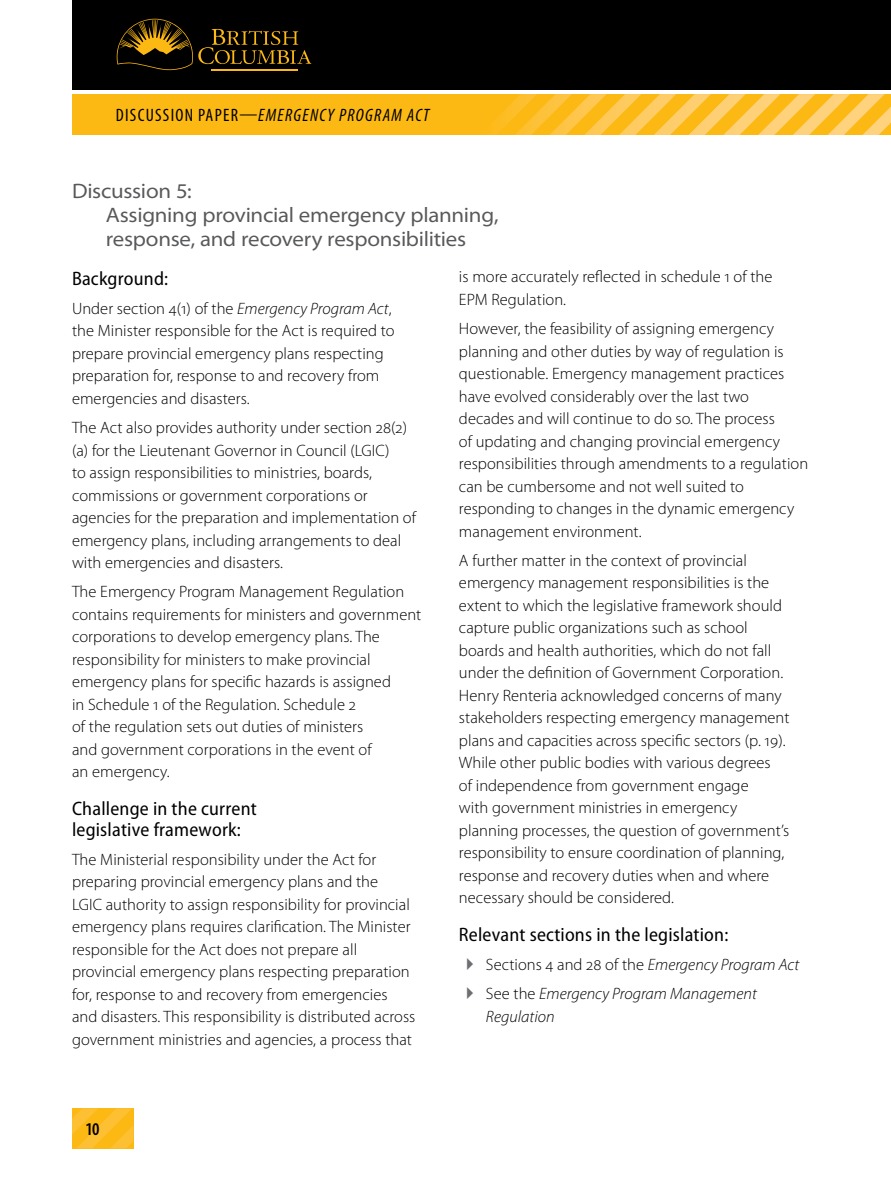
<style>
.page{position:relative;width:891px;height:1188px;background:#fff}
.page>*{position:absolute;margin:0;border:0;box-sizing:border-box;transform-origin:0 0}
.Head_-_C_-_Sub_Discu{font:semi-expanded 21px/24px "Myriad Pro";letter-spacing:-.015em;color:#58595b}
.Head_-_D{font:semi-condensed 19.5px/21px "Myriad Pro";letter-spacing:.01em;color:#000}
.t1{font:italic condensed 18px "Myriad Pro";letter-spacing:.07em;color:#000}
.t2{font:600 condensed 18px "Myriad Pro";color:#000}
.Body{font:300 16.5px/22.5px "Myriad Pro";letter-spacing:.005em;color:#000}
.t3{font:italic 300 16.5px/22.5px "Myriad Pro";letter-spacing:.005em;color:#000}
.s1{font-style:normal}
.s2{font-style:italic}
</style>
<div class="page">
<div style="left:72px;top:1108px;width:61px;height:41px;background:#fdbb1d"></div>
<svg style="left:72px;top:1109px;width:61px;height:39px"></svg>
<div style="left:72px;top:94px;width:819px;height:41px;background:#fdb913"></div>
<div style="left:72px;top:0;width:819px;height:90px;background:#000"></div>
<svg style="left:496px;top:94px;width:395px;height:41px"></svg>
<svg style="left:117px;top:19px;width:194px;height:52px"></svg>
<p class="t1" style="left:116px;top:104px;width:315px"><span class="s1">DISCUSSION PAPER—</span>EMERGENCY PROGRAM ACT</p>
<p class="Head_-_C_-_Sub_Discu" style="left:106px;top:179px;width:394px;text-indent:-34px">Discussion 5:<br>Assigning provincial emergency planning, response, and recovery responsibilities</p>
<p class="Body" style="left:459px;top:266px;width:315px">is more accurately reflected in schedule 1 of the<br>EPM Regulation.</p>
<p class="Body" style="left:459px;top:318px;width:351px">However, the feasibility of assigning emergency planning and other duties by way of regulation is questionable. Emergency management practices have evolved considerably over the last two decades and will continue to do so. The process<br>of updating and changing provincial emergency responsibilities through amendments to a regulation can be cumbersome and not well suited to responding to changes in the dynamic emergency management environment.</p>
<p class="Body" style="left:459px;top:549px;width:332px">A further matter in the context of provincial emergency management responsibilities is the extent to which the legislative framework should capture public organizations such as school boards and health authorities, which do not fall under the definition of Government Corporation.<br>Henry Renteria acknowledged concerns of many stakeholders respecting emergency management plans and capacities across specific sectors (p. 19).<br>While other public bodies with various degrees<br>of independence from government engage<br>with government ministries in emergency planning processes, the question of government’s responsibility to ensure coordination of planning, response and recovery duties when and where necessary should be considered.</p>
<p class="Head_-_D" style="left:459px;top:924px;width:271px">Relevant sections in the legislation:</p>
<p class="Body" style="left:486px;top:953px;width:315px">Sections 4 and 28 of the <span class="s2">Emergency Program Act</span></p>
<p class="t3" style="left:486px;top:983px;width:272px"><span class="s1">See the</span> Emergency Program Management<br>Regulation</p>
<p class="Head_-_D" style="left:72px;top:268px;width:98px">Background:</p>
<p class="Body" style="left:72px;top:297px;width:324px">Under section 4(1) of the <span class="s2">Emergency Program Act</span>, the Minister responsible for the Act is required to prepare provincial emergency plans respecting preparation for, response to and recovery from emergencies and disasters.</p>
<p class="Body" style="left:72px;top:417px;width:346px">The Act also provides authority under section 28(2) (a) for the Lieutenant Governor in Council (LGIC)<br>to assign responsibilities to ministries, boards, commissions or government corporations or agencies for the preparation and implementation of emergency plans, including arrangements to deal with emergencies and disasters.</p>
<p class="Body" style="left:72px;top:581px;width:351px">The Emergency Program Management Regulation contains requirements for ministers and government corporations to develop emergency plans. The responsibility for ministers to make provincial emergency plans for specific hazards is assigned<br>in Schedule 1 of the Regulation. Schedule 2<br>of the regulation sets out duties of ministers<br>and government corporations in the event of<br>an emergency.</p>
<p class="Head_-_D" style="left:72px;top:798px;width:186px">Challenge in the current legislative framework:</p>
<p class="Body" style="left:72px;top:848px;width:345px">The Ministerial responsibility under the Act for preparing provincial emergency plans and the<br>LGIC authority to assign responsibility for provincial emergency plans requires clarification. The Minister responsible for the Act does not prepare all provincial emergency plans respecting preparation for, response to and recovery from emergencies and disasters. This responsibility is distributed across government ministries and agencies, a process that</p>
<p class="t2" style="left:86px;top:1119px;width:16px">10</p>
</div>
